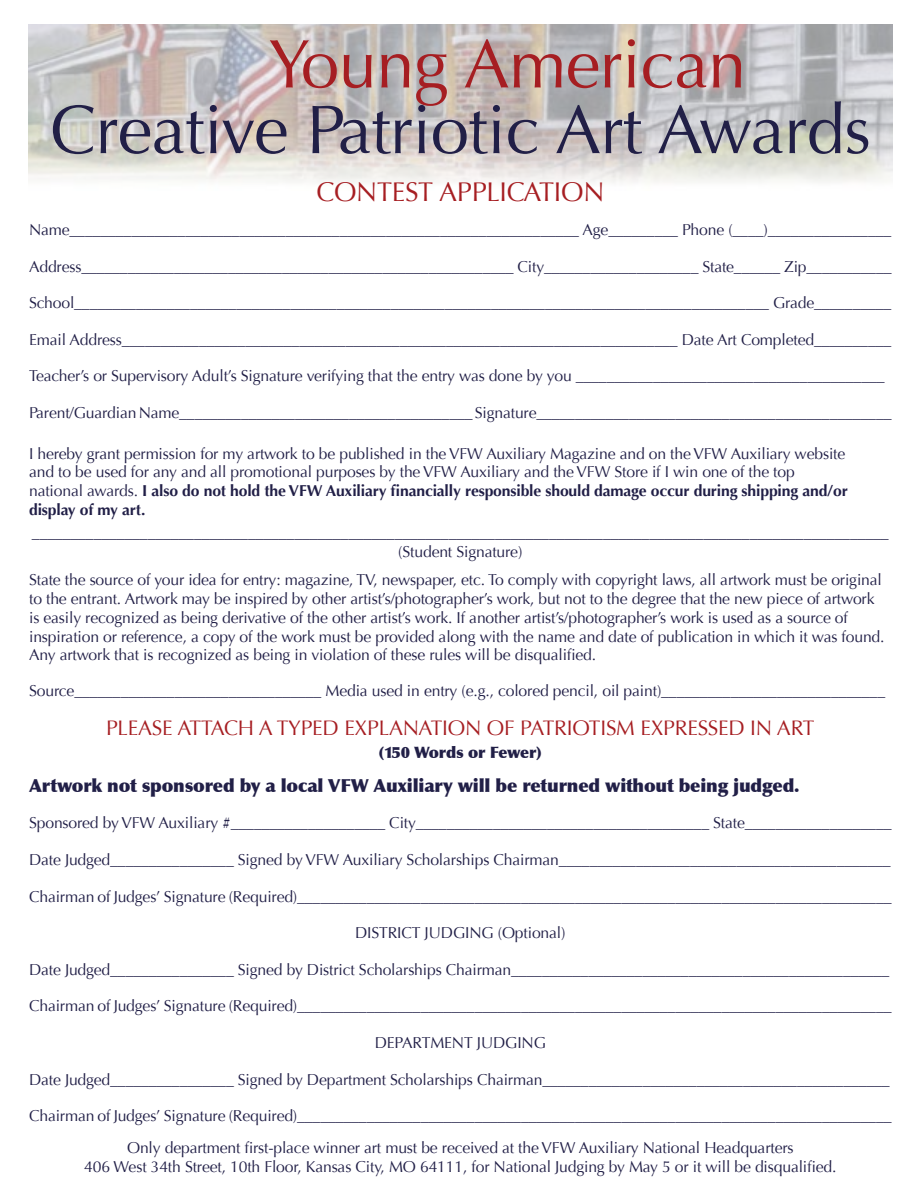
<style>
.page{position:relative;width:918px;height:1188px;background:#fff}
.page>*{position:absolute;margin:0;border:0;box-sizing:border-box;transform-origin:0 0}
.t1{font:69px "Optima";letter-spacing:-.01em;color:#211f47}
.t2{font:69px "Optima";letter-spacing:-.01em;color:#a61e22}
.t3{font:27px "Optima";letter-spacing:-.01em;color:#a61e22}
.t4{font:21px "Optima";letter-spacing:-.01em;color:#a61e22}
.t5{font:900 18px "Optima";letter-spacing:-.01em;color:#211f47}
.t6{font:15.75px/18.9px "Optima";letter-spacing:-.01em;color:#211f47}
.t7{font:900 15.75px "Optima";letter-spacing:-.01em;color:#211f47}
.s1{font-weight:700}
</style>
<div class="page">
<img style="left:29px;top:25px;width:864px;height:158px">
<h1 class="t2" style="left:268px;top:24px;width:480px">Young American</h1>
<h1 class="t1" style="left:50px;top:90px;width:823px">Creative Patriotic Art Awards</h1>
<h2 class="t3" style="left:316px;top:177px;width:290px">CONTEST APPLICATION</h2>
<p class="t6" style="left:29px;top:220px;width:864px">Name__________________________________________________________________ Age_________ Phone (____)________________</p>
<p class="t6" style="left:29px;top:257px;width:864px">Address________________________________________________________ City____________________ State______ Zip___________</p>
<p class="t6" style="left:29px;top:294px;width:864px">School__________________________________________________________________________________________ Grade__________</p>
<p class="t6" style="left:29px;top:330px;width:864px">Email Address________________________________________________________________________ Date Art Completed__________</p>
<p class="t6" style="left:29px;top:367px;width:857px">Teacher’s or Supervisory Adult’s Signature verifying that the entry was done by you ________________________________________</p>
<p class="t6" style="left:29px;top:403px;width:864px">Parent/Guardian Name______________________________________ Signature______________________________________________</p>
<p class="t6" style="left:29px;top:444px;width:820px">I hereby grant permission for my artwork to be published in the VFW Auxiliary Magazine and on the VFW Auxiliary website and to be used for any and all promotional purposes by the VFW Auxiliary and the VFW Store if I win one of the top national awards. <span class="s1">I also do not hold the VFW Auxiliary financially responsible should damage occur during shipping and/or display of my art.</span></p>
<p class="t6" style="left:32px;top:524px;width:858px;text-align:center">_______________________________________________________________________________________________________________ (Student Signature)</p>
<p class="t6" style="left:29px;top:570px;width:857px">State the source of your idea for entry: magazine, TV, newspaper, etc. To comply with copyright laws, all artwork must be original to the entrant. Artwork may be inspired by other artist’s/photographer’s work, but not to the degree that the new piece of artwork is easily recognized as being derivative of the other artist’s work. If another artist’s/photographer’s work is used as a source of inspiration or reference, a copy of the work must be provided along with the name and date of publication in which it was found.<br>Any artwork that is recognized as being in violation of these rules will be disqualified.</p>
<p class="t6" style="left:29px;top:681px;width:858px">Source________________________________ Media used in entry (e.g., colored pencil, oil paint)_____________________________</p>
<h3 class="t4" style="left:106px;top:716px;width:710px">PLEASE ATTACH A TYPED EXPLANATION OF PATRIOTISM EXPRESSED IN ART</h3>
<p class="t7" style="left:379px;top:743px;width:165px">(150 Words or Fewer)</p>
<p class="t5" style="left:29px;top:775px;width:772px">Artwork not sponsored by a local VFW Auxiliary will be returned without being judged.</p>
<p class="t6" style="left:29px;top:814px;width:864px">Sponsored by VFW Auxiliary #____________________ City______________________________________ State___________________</p>
<p class="t6" style="left:29px;top:850px;width:863px">Date Judged________________ Signed by VFW Auxiliary Scholarships Chairman___________________________________________</p>
<p class="t6" style="left:29px;top:887px;width:864px">Chairman of Judges’ Signature (Required)_____________________________________________________________________________</p>
<p class="t6" style="left:355px;top:924px;width:212px">DISTRICT JUDGING (Optional)</p>
<p class="t6" style="left:29px;top:960px;width:862px">Date Judged________________ Signed by District Scholarships Chairman_________________________________________________</p>
<p class="t6" style="left:29px;top:997px;width:864px">Chairman of Judges’ Signature (Required)_____________________________________________________________________________</p>
<p class="t6" style="left:375px;top:1033px;width:173px">DEPARTMENT JUDGING</p>
<p class="t6" style="left:29px;top:1070px;width:862px">Date Judged________________ Signed by Department Scholarships Chairman_____________________________________________</p>
<p class="t6" style="left:29px;top:1100px;width:864px;line-height:32.1px;text-align:center">Chairman of Judges’ Signature (Required)_____________________________________________________________________________<br>Only department first-place winner art must be received at the VFW Auxiliary National Headquarters</p>
<p class="t6" style="left:84px;top:1158px;width:754px">406 West 34th Street, 10th Floor, Kansas City, MO 64111, for National Judging by May 5 or it will be disqualified.</p>
</div>
